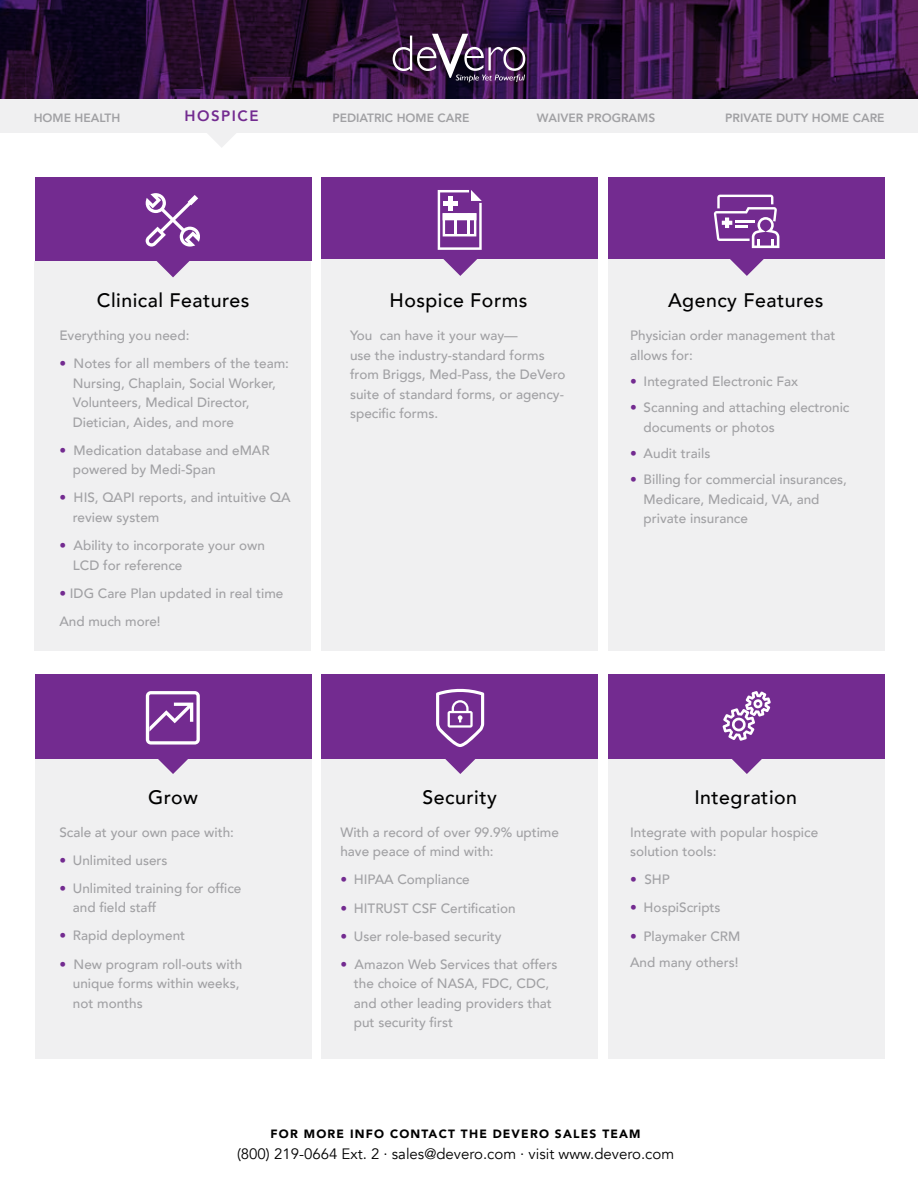
<style>
.page{position:relative;width:918px;height:1188px;background:#fff}
.page>*{position:absolute;margin:0;border:0;box-sizing:border-box;transform-origin:0 0}
.t1{font:500 19.5px "Avenir";letter-spacing:.025em;color:#000}
.t2{font:15px "Avenir";color:#000}
.t3{font:800 15px "Avenir";letter-spacing:.1em;color:#732b90}
.t4{font:500 13.5px/19.5px "Avenir";color:#a1a1a4}
.t5{font:800 12px "Avenir";color:#a1a1a4}
.t6{font:900 12px "Avenir";letter-spacing:.1em;color:#000}
.s1{color:#732b90}
</style>
<div class="page">
<div style="left:35px;top:177px;width:276px;height:84px;background:#732b90"></div>
<div style="left:35px;top:674px;width:276px;height:85px;background:#732b90"></div>
<div style="left:321px;top:177px;width:277px;height:84px;background:#732b90"></div>
<div style="left:321px;top:674px;width:277px;height:85px;background:#732b90"></div>
<div style="left:608px;top:177px;width:277px;height:84px;background:#732b90"></div>
<div style="left:608px;top:674px;width:277px;height:85px;background:#732b90"></div>
<div style="left:34px;top:261px;width:277px;height:390px;background:#f0f0f1"></div>
<div style="left:35px;top:759px;width:276px;height:300px;background:#f0f0f1"></div>
<div style="left:321px;top:260px;width:277px;height:391px;background:#f0f0f1"></div>
<div style="left:321px;top:759px;width:277px;height:300px;background:#f0f0f1"></div>
<div style="left:608px;top:260px;width:277px;height:391px;background:#f0f0f1"></div>
<div style="left:608px;top:759px;width:277px;height:300px;background:#f0f0f1"></div>
<svg style="left:156px;top:261px;width:34px;height:16px"></svg>
<svg style="left:158px;top:759px;width:30px;height:15px"></svg>
<svg style="left:443px;top:259px;width:35px;height:17px"></svg>
<svg style="left:445px;top:759px;width:31px;height:15px"></svg>
<svg style="left:729px;top:259px;width:35px;height:17px"></svg>
<svg style="left:732px;top:759px;width:30px;height:15px"></svg>
<svg style="left:0;top:0;width:918px;height:99px;background:#2f1139"></svg>
<svg style="left:393px;top:34px;width:132px;height:48px;background:#5b4365"></svg>
<svg style="left:145px;top:193px;width:55px;height:54px"></svg>
<svg style="left:438px;top:190px;width:44px;height:60px"></svg>
<hr style="left:467px;top:214px;width:3px;height:22px;background:#fff">
<hr style="left:454px;top:214px;width:3px;height:22px;background:#fff">
<div style="left:448px;top:196px;width:5px;height:14px;background:#fff"></div>
<div style="left:443px;top:201px;width:15px;height:5px;background:#fff"></div>
<svg style="left:714px;top:195px;width:65px;height:53px"></svg>
<svg style="left:146px;top:691px;width:54px;height:54px"></svg>
<svg style="left:722px;top:691px;width:49px;height:50px"></svg>
<svg style="left:436px;top:688px;width:48px;height:59px"></svg>
<div style="left:0;top:99px;width:918px;height:34px;background:#f0f0f1"></div>
<svg style="left:207px;top:133px;width:29px;height:14px"></svg>
<p class="t5" style="left:34px;top:109px;width:88px">HOME HEALTH</p>
<p class="t3" style="left:185px;top:104px;width:75px">HOSPICE</p>
<p class="t5" style="left:332px;top:109px;width:138px">PEDIATRIC HOME CARE</p>
<p class="t5" style="left:537px;top:109px;width:120px">WAIVER PROGRAMS</p>
<p class="t5" style="left:725px;top:109px;width:161px">PRIVATE DUTY HOME CARE</p>
<h1 class="t1" style="left:97px;top:284px;width:154px">Clinical Features</h1>
<p class="t4" style="left:59px;top:325px;width:132px">Everything you need:</p>
<p class="t4" style="left:73px;top:353px;width:218px;text-indent:-14px"><span class="s1">•</span> Notes for all members of the team:<br>Nursing, Chaplain, Social Worker,<br>Volunteers, Medical Director,<br>Dietician, Aides, and more</p>
<p class="t4" style="left:73px;top:440px;width:198px;text-indent:-14px"><span class="s1">•</span> Medication database and eMAR powered by Medi-Span</p>
<p class="t4" style="left:73px;top:487px;width:219px;text-indent:-14px"><span class="s1">•</span> HIS, QAPI reports, and intuitive QA review system</p>
<p class="t4" style="left:73px;top:535px;width:194px;text-indent:-14px"><span class="s1">•</span> Ability to incorporate your own<br>LCD for reference</p>
<p class="t4" style="left:59px;top:578px;width:226px;line-height:28.2px"><span class="s1">•</span> IDG Care Plan updated in real time<br>And much more!</p>
<h1 class="t1" style="left:389px;top:284px;width:140px">Hospice Forms</h1>
<p class="t4" style="left:350px;top:325px;width:217px">You can have it your way—<br>use the industry-standard forms from Briggs, Med-Pass, the DeVero suite of standard forms, or agency&shy;specific forms.</p>
<h1 class="t1" style="left:668px;top:284px;width:157px">Agency Features</h1>
<p class="t4" style="left:630px;top:325px;width:207px">Physician order management that allows for:</p>
<p class="t4" style="left:630px;top:371px;width:170px"><span class="s1">•</span> Integrated Electronic Fax</p>
<p class="t4" style="left:644px;top:397px;width:207px;text-indent:-14px"><span class="s1">•</span> Scanning and attaching electronic documents or photos</p>
<p class="t4" style="left:630px;top:443px;width:82px"><span class="s1">•</span> Audit trails</p>
<p class="t4" style="left:644px;top:469px;width:205px;text-indent:-14px"><span class="s1">•</span> Billing for commercial insurances,<br>Medicare, Medicaid, VA, and private insurance</p>
<h1 class="t1" style="left:148px;top:780px;width:51px">Grow</h1>
<p class="t4" style="left:59px;top:821px;width:176px">Scale at your own pace with:</p>
<p class="t4" style="left:59px;top:850px;width:110px"><span class="s1">•</span> Unlimited users</p>
<p class="t4" style="left:73px;top:878px;width:170px;text-indent:-14px"><span class="s1">•</span> Unlimited training for office and field staff</p>
<p class="t4" style="left:59px;top:925px;width:127px"><span class="s1">•</span> Rapid deployment</p>
<p class="t4" style="left:73px;top:953px;width:171px;text-indent:-14px"><span class="s1">•</span> New program roll-outs with unique forms within weeks, not months</p>
<h1 class="t1" style="left:423px;top:780px;width:76px">Security</h1>
<p class="t4" style="left:340px;top:822px;width:220px">With a record of over 99.9% uptime have peace of mind with:</p>
<p class="t4" style="left:340px;top:869px;width:131px"><span class="s1">•</span> HIPAA Compliance</p>
<p class="t4" style="left:340px;top:897px;width:177px"><span class="s1">•</span> HITRUST CSF Certification</p>
<p class="t4" style="left:340px;top:925px;width:163px"><span class="s1">•</span> User role-based security</p>
<p class="t4" style="left:354px;top:954px;width:205px;text-indent:-14px"><span class="s1">•</span> Amazon Web Services that offers the choice of NASA, FDC, CDC, and other leading providers that put security first</p>
<h1 class="t1" style="left:694px;top:780px;width:104px">Integration</h1>
<p class="t4" style="left:630px;top:821px;width:190px">Integrate with popular hospice solution tools:</p>
<p class="t4" style="left:630px;top:869px;width:41px"><span class="s1">•</span> SHP</p>
<p class="t4" style="left:630px;top:897px;width:92px"><span class="s1">•</span> HospiScripts</p>
<p class="t4" style="left:630px;top:922px;width:112px;line-height:26.2px"><span class="s1">•</span> Playmaker CRM<br>And many others!</p>
<p class="t6" style="left:271px;top:1124px;width:372px">FOR MORE INFO CONTACT THE DEVERO SALES TEAM</p>
<p class="t2" style="left:237px;top:1145px;width:439px">(800) 219-0664 Ext. 2 · sales@devero.com · visit www.devero.com</p>
</div>
